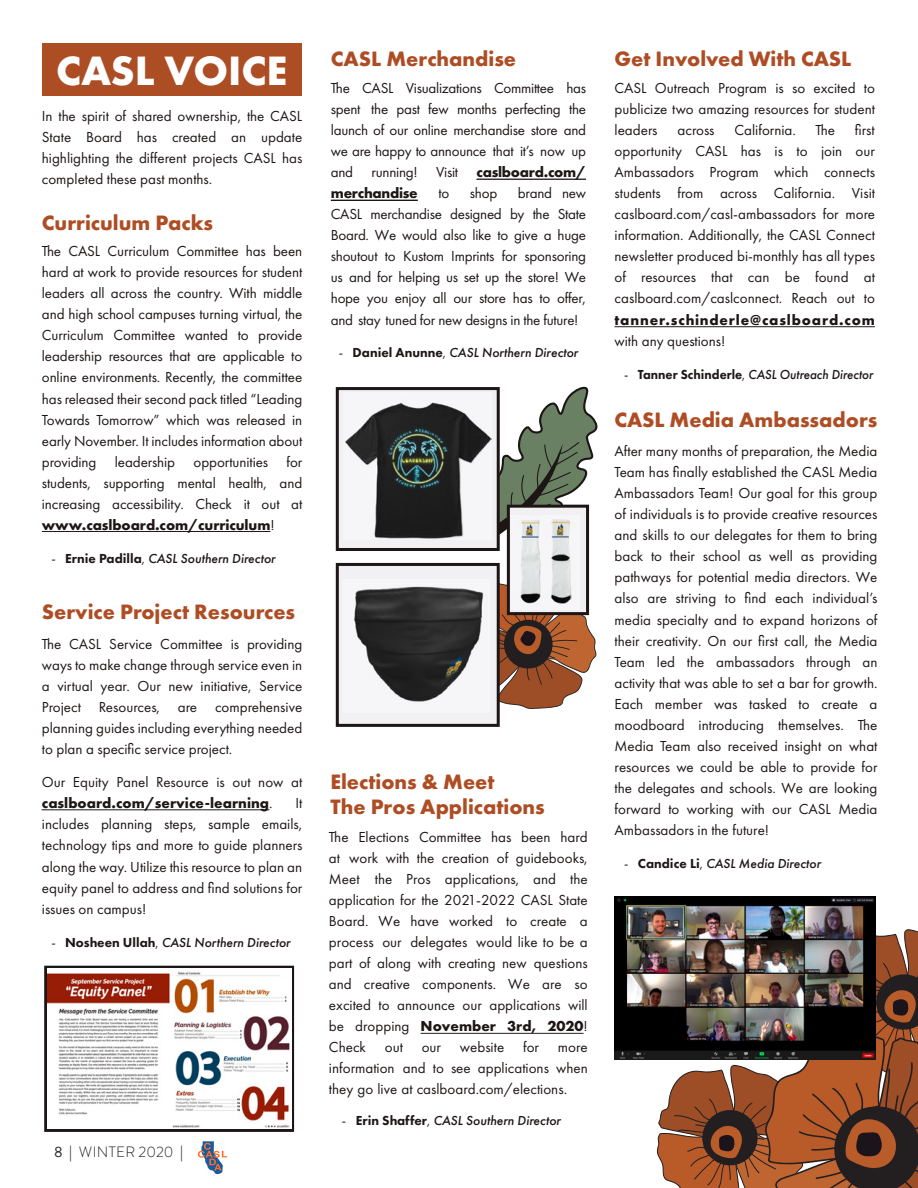
<style>
.page{position:relative;width:918px;height:1188px;background:#fff}
.page>*{position:absolute;margin:0;border:0;box-sizing:border-box;transform-origin:0 0}
.t1{font:700 42.6px "Futura PT";color:#fff}
.t2{font:700 21.6px/26px "Futura PT";color:#ae4d24}
.t3{font:15px/21px "Futura PT";color:#1e1616;text-align:justify}
.t4{font:300 15px "Brandon Grotesque";letter-spacing:.02em;color:#231f20}
.t5{font:italic 500 13.5px "Futura PT";color:#1e1616}
.t6{font:italic 500 13.5px "Futura PT";color:#1e1616;scale:.96 1}
.s1{font-weight:700}
.s2{font-weight:400;font-style:normal}
.s3{font-weight:800;font-style:normal}
.s4{font-weight:400}
</style>
<div class="page">
<svg style="left:198px;top:1141px;width:29px;height:33px"></svg>
<svg style="left:500px;top:386px;width:98px;height:164px"></svg>
<svg style="left:500px;top:576px;width:97px;height:133px"></svg>
<hr style="left:42px;top:809px;width:227px;height:1px;background:#1e1616">
<div style="left:43px;top:44px;width:259px;height:52px;background:#ad4d24"></div>
<div style="left:44px;top:966px;width:250px;height:166px;border:6px solid #1e1616"></div>
<div style="left:508px;top:506px;width:80px;height:108px;background:#f1f1f3"></div>
<div style="left:507px;top:505px;width:82px;height:110px;border:3px solid #1e1616"></div>
<hr style="left:42px;top:531px;width:228px;height:1px;background:#1e1616">
<img style="left:520px;top:520px;width:52px;height:84px">
<svg style="left:657px;top:929px;width:261px;height:259px;background:#915537"></svg>
<img style="left:615px;top:896px;width:260px;height:163px">
<img style="left:47px;top:969px;width:244px;height:160px">
<div style="left:337px;top:389px;width:161px;height:160px;background:#f1f1f3"></div>
<div style="left:336px;top:387px;width:164px;height:164px;border:3px solid #1e1616"></div>
<div style="left:337px;top:564px;width:161px;height:161px;background:#f1f1f3"></div>
<div style="left:336px;top:563px;width:164px;height:164px;border:3px solid #1e1616"></div>
<img style="left:354px;top:586px;width:130px;height:116px">
<img style="left:345px;top:402px;width:146px;height:137px">
<hr style="left:615px;top:326px;width:260px;height:1px;background:#1e1616">
<hr style="left:421px;top:1033px;width:163px;height:1px;background:#1e1616">
<hr style="left:477px;top:179px;width:109px;height:1px;background:#1e1616">
<hr style="left:331px;top:200px;width:87px;height:1px;background:#1e1616">
<p class="t1" style="left:56px;top:43px;width:233px">CASL VOICE</p>
<p class="t3" style="left:42px;top:105px;width:262px">In the spirit of shared ownership, the CASL State Board has created an update highlighting the different projects CASL has completed these past months.</p>
<p class="t2" style="left:42px;top:209px;width:173px">Curriculum Packs</p>
<p class="t3" style="left:42px;top:240px;width:262px">The CASL Curriculum Committee has been hard at work to provide resources for student leaders all across the country. With middle and high school campuses turning virtual, the Curriculum Committee wanted to provide leadership resources that are applicable to online environments. Recently, the committee has released their second pack titled “Leading Towards Tomorrow” which was released in early November. It includes information about providing leadership opportunities for students, supporting mental health, and increasing accessibility. Check it out at <span class="s1">www.caslboard.com/curriculum</span>!</p>
<p class="t5" style="left:51px;top:550px;width:226px"><span class="s2">-</span> <span class="s3">Ernie Padilla</span><span class="s2">,</span> CASL Southern Director</p>
<p class="t2" style="left:42px;top:599px;width:255px">Service Project Resources</p>
<p class="t3" style="left:42px;top:633px;width:262px">The CASL Service Committee is providing ways to make change through service even in a virtual year. Our new initiative, Service Project Resources, are comprehensive planning guides including everything needed to plan a specific service project.</p>
<p class="t3" style="left:42px;top:772px;width:262px">Our Equity Panel Resource is out now at <span class="s1">caslboard.com/service-learning</span>.</p>
<p class="t3" style="left:42px;top:793px;width:262px;text-indent:254px">It includes planning steps, sample emails, technology tips and more to guide planners along the way. Utilize this resource to plan an equity panel to address and find solutions for issues on campus!</p>
<p class="t5" style="left:51px;top:934px;width:241px"><span class="s2">-</span> <span class="s3">Nosheen Ullah</span><span class="s2">,</span> CASL Northern Director</p>
<p class="t4" style="left:54px;top:1142px;width:131px"><span class="s4">8 |</span> WINTER 2020 <span class="s4">|</span></p>
<p class="t2" style="left:331px;top:46px;width:187px">CASL Merchandise</p>
<p class="t3" style="left:331px;top:77px;width:257px">The CASL Visualizations Committee has spent the past few months perfecting the launch of our online merchandise store and we are happy to announce that it’s now up and running! Visit <span class="s1">caslboard.com/ merchandise</span></p>
<p class="t3" style="left:331px;top:183px;width:257px;text-indent:187px">brand new CASL merchandise designed by the State Board. We would also like to give a huge shoutout to Kustom Imprints for sponsoring us and for helping us set up the store! We hope you enjoy all our store has to offer, and stay tuned for new designs in the future!</p>
<p class="t5" style="left:339px;top:344px;width:241px"><span class="s2">-</span> <span class="s3">Daniel Anunne</span><span class="s2">,</span> CASL Northern Director</p>
<p class="t3" style="left:438px;top:183px;width:12px">to</p>
<p class="t3" style="left:470px;top:183px;width:29px">shop</p>
<p class="t2" style="left:331px;top:768px;width:216px">Elections &amp; Meet<br>The Pros Applications</p>
<p class="t3" style="left:329px;top:826px;width:260px">The Elections Committee has been hard at work with the creation of guidebooks, Meet the Pros applications, and the application for the 2021-2022 CASL State Board. We have worked to create a process our delegates would like to be a part of along with creating new questions and creative components. We are so excited to announce our applications will be dropping <span class="s1">November 3rd, 2020</span>!<br>Check</p>
<p class="t3" style="left:385px;top:1037px;width:20px">out</p>
<p class="t3" style="left:422px;top:1037px;width:21px">our</p>
<p class="t3" style="left:460px;top:1037px;width:46px">website</p>
<p class="t3" style="left:523px;top:1037px;width:17px">for</p>
<p class="t3" style="left:329px;top:1037px;width:260px;text-indent:229px">more information and to see applications when they go live at caslboard.com/elections.</p>
<p class="t5" style="left:342px;top:1112px;width:220px"><span class="s2">-</span> <span class="s3">Erin Shaffer</span><span class="s2">,</span> CASL Southern Director</p>
<p class="t2" style="left:615px;top:46px;width:238px">Get Involved With CASL</p>
<p class="t3" style="left:615px;top:77px;width:262px">CASL Outreach Program is so excited to publicize two amazing resources for student leaders</p>
<p class="t3" style="left:615px;top:119px;width:262px;text-indent:240px">first opportunity CASL has is to join our Ambassadors Program which connects students from across California. Visit caslboard.com/casl-ambassadors for more information. Additionally, the CASL Connect newsletter produced bi-monthly has all types of resources that can be found at caslboard.com/caslconnect. Reach out to <span class="s1">tanner.schinderle@caslboard.com </span>with any questions!</p>
<p class="t6" style="left:624px;top:366px;width:261px"><span class="s2">-</span> <span class="s3">Tanner Schinderle</span><span class="s2">,</span> CASL Outreach Director</p>
<p class="t2" style="left:615px;top:406px;width:264px">CASL Media Ambassadors</p>
<p class="t3" style="left:615px;top:440px;width:265px">After many months of preparation, the Media Team has finally established the CASL Media Ambassadors Team! Our goal for this group of individuals is to provide creative resources and skills to our delegates for them to bring back to their school as well as providing pathways for potential media directors. We also are striving to find each individual’s media specialty and to expand horizons of their creativity. On our first call, the Media Team led the ambassadors through an activity that was able to set a bar for growth.<br>Each member was tasked to create a moodboard introducing themselves. The Media Team also received insight on what resources we could be able to provide for the delegates and schools. We are looking forward to working with our CASL Media Ambassadors in the future!</p>
<p class="t3" style="left:678px;top:119px;width:39px">across</p>
<p class="t3" style="left:735px;top:119px;width:63px">California.</p>
<p class="t3" style="left:816px;top:119px;width:21px">The</p>
<p class="t5" style="left:624px;top:855px;width:198px"><span class="s2">-</span> <span class="s3">Candice Li</span><span class="s2">,</span> CASL Media Director</p>
</div>
